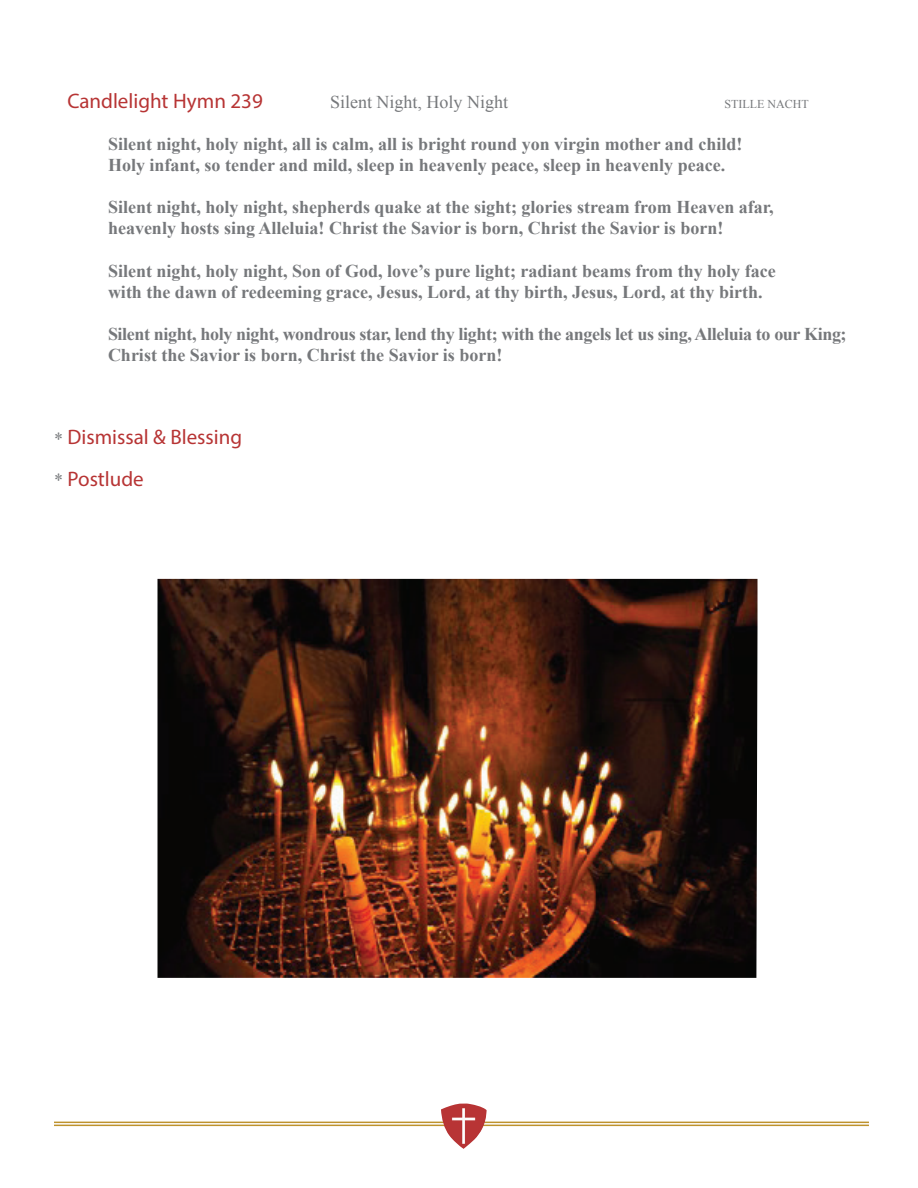
<style>
.page{position:relative;width:918px;height:1188px;background:#fff}
.page>*{position:absolute;margin:0;border:0;box-sizing:border-box;transform-origin:0 0}
.t1{font:21px/42px "Myriad Pro";color:#b73434}
.t2{font:700 18px/21px "Times New Roman";color:#76787b}
.t3{font:700 18px/21px "Times New Roman";letter-spacing:-.02em;color:#76787b}
.t4{font:18px "Times New Roman";color:#76787b}
.t5{font:12px "Times New Roman";color:#76787b}
.s1{font-family:"Times New Roman";font-size:18px;color:#76787b}
</style>
<div class="page">
<hr style="left:54px;top:1122px;width:815px;height:1px;background:#be922d">
<hr style="left:54px;top:1125px;width:815px;height:1px;background:#be922d">
<img style="left:441px;top:1104px;width:46px;height:45px">
<img style="left:158px;top:579px;width:600px;height:399px">
<p class="t1" style="left:67px;top:80px;width:197px">Candlelight Hymn 239</p>
<p class="t4" style="left:330px;top:90px;width:180px">Silent Night, Holy Night</p>
<p class="t5" style="left:724px;top:96px;width:86px">STILLE NACHT</p>
<p class="t2" style="left:108px;top:134px;width:636px">Silent night, holy night, all is calm, all is bright round yon virgin mother and child!<br>Holy infant, so tender and mild, sleep in heavenly peace, sleep in heavenly peace.</p>
<p class="t2" style="left:108px;top:197px;width:667px">Silent night, holy night, shepherds quake at the sight; glories stream from Heaven afar, heavenly hosts sing Alleluia! Christ the Savior is born, Christ the Savior is born!</p>
<p class="t2" style="left:108px;top:260px;width:669px">Silent night, holy night, Son of God, love’s pure light; radiant beams from thy holy face with the dawn of redeeming grace, Jesus, Lord, at thy birth, Jesus, Lord, at thy birth.</p>
<p class="t3" style="left:108px;top:323px;width:740px">Silent night, holy night, wondrous star, lend thy light; with the angels let us sing, Alleluia to our King;<br>Christ the Savior is born, Christ the Savior is born!</p>
<p class="t1" style="left:54px;top:416px;width:190px"><span class="s1">*</span> Dismissal &amp; Blessing <span class="s1">*</span> Postlude</p>
</div>
